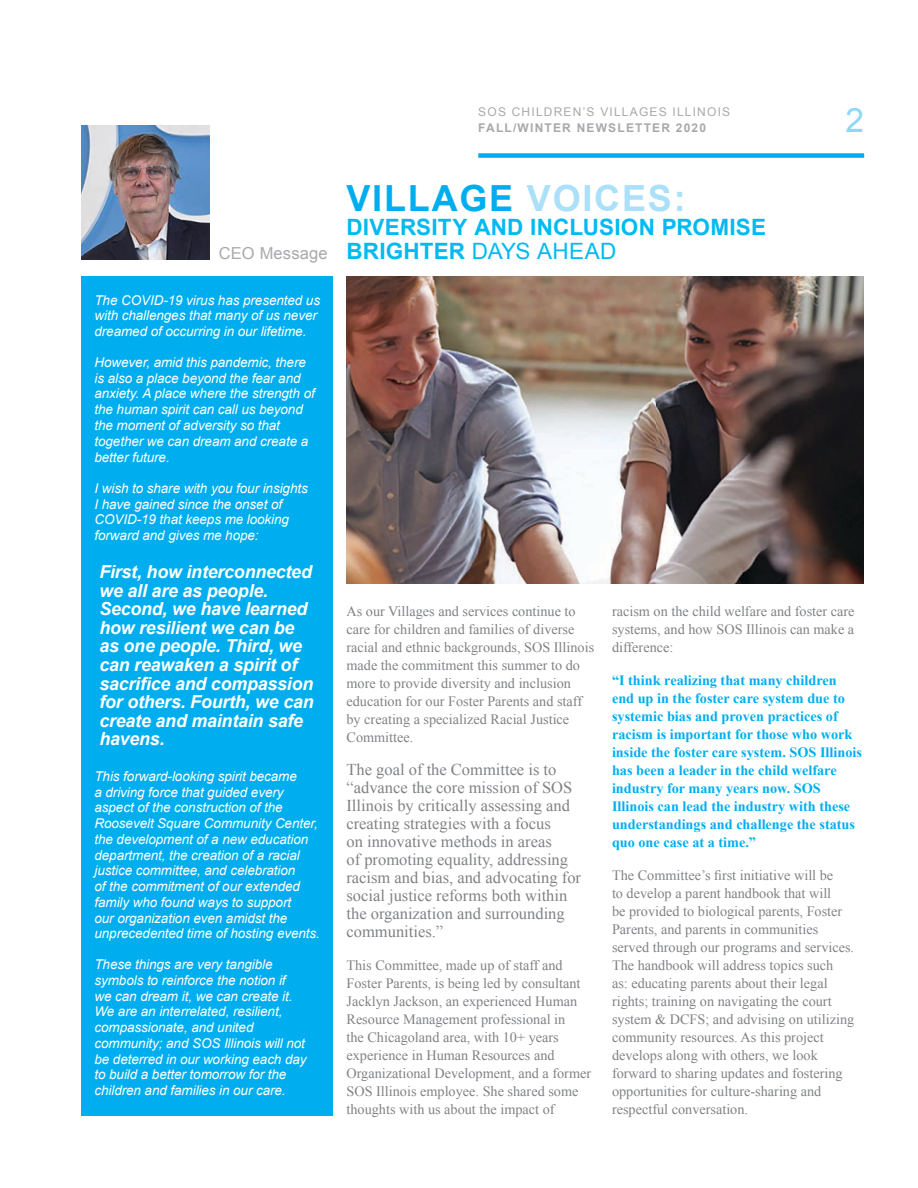
<style>
.page{position:relative;width:918px;height:1188px;background:#fff}
.page>*{position:absolute;margin:0;border:0;box-sizing:border-box;transform-origin:0 0}
.t1{font:700 36px "Arial";letter-spacing:.05em;color:#00aeef}
.t2{font:33.45px "Arial";color:#8dd7f7}
.t3{font:700 22.5px/24px "Arial";letter-spacing:.01em;color:#00baf1}
.t4{font:italic 700 18px/18.6px "Arial";letter-spacing:-.01em;color:#fff}
.t5{font:16.5px/18px "Times New Roman";color:#808285}
.t6{font:16.5px "Arial";letter-spacing:.01em;color:#a8a9ad}
.t7{font:14.25px/18px "Times New Roman";color:#808285}
.t8{font:700 14.25px/18px "Times New Roman";color:#00aeef}
.t9{font:italic 13.5px/15.8px "Arial";letter-spacing:-.005em;color:#fff}
.t10{font:12px "Arial";letter-spacing:.1em;color:#a8a9ad}
.t11{font:700 12px "Arial";letter-spacing:.1em;color:#a8a9ad}
.s1{color:#aae0f9}
.s2{font-weight:400}
</style>
<div class="page">
<div style="left:478px;top:153px;width:386px;height:5px;background:#00aeef"></div>
<img style="left:347px;top:276px;width:517px;height:307px">
<img style="left:81px;top:125px;width:128px;height:134px">
<div style="left:81px;top:276px;width:252px;height:840px;background:#00aeef"></div>
<p class="t10" style="left:478px;top:104px;width:253px">SOS CHILDREN’S VILLAGES ILLINOIS</p>
<p class="t11" style="left:478px;top:120px;width:229px">FALL/WINTER NEWSLETTER 2020</p>
<h2 class="t2" style="left:845px;top:99px;width:20px">2</h2>
<p class="t6" style="left:219px;top:242px;width:110px">CEO Message</p>
<p class="t9" style="left:94px;top:292px;width:227px">The COVID-19 virus has presented us with challenges that many of us never dreamed of occurring in our lifetime.</p>
<p class="t9" style="left:94px;top:354px;width:222px">However, amid this pandemic, there is also a place beyond the fear and anxiety. A place where the strength of the human spirit can call us beyond the moment of adversity so that together we can dream and create a better future.</p>
<p class="t9" style="left:94px;top:480px;width:215px">I wish to share with you four insights<br>I have gained since the onset of<br>COVID-19 that keeps me looking forward and gives me hope:</p>
<p class="t4" style="left:99px;top:563px;width:216px">First, how interconnected we all are as people.<br>Second, we have learned how resilient we can be as one people. Third, we can reawaken a spirit of sacrifice and compassion for others. Fourth, we can create and maintain safe havens.</p>
<p class="t9" style="left:94px;top:768px;width:227px">This forward-looking spirit became<br>a driving force that guided every aspect of the construction of the Roosevelt Square Community Center, the development of a new education department, the creation of a racial justice committee, and celebration<br>of the commitment of our extended family who found ways to support<br>our organization even amidst the unprecedented time of hosting events.</p>
<p class="t9" style="left:94px;top:957px;width:214px">These things are very tangible symbols to reinforce the notion if<br>we can dream it, we can create it.<br>We are an interrelated, resilient, compassionate, and united community; and SOS Illinois will not be deterred in our working each day to build a better tomorrow for the children and families in our care.</p>
<h1 class="t1" style="left:346px;top:175px;width:337px">VILLAGE <span class="s1">VOICES:</span></h1>
<h3 class="t3" style="left:346px;top:216px;width:421px">DIVERSITY AND INCLUSION PROMISE<br>BRIGHTER <span class="s2">DAYS AHEAD</span></h3>
<p class="t7" style="left:346px;top:602px;width:249px">As our Villages and services continue to care for children and families of diverse racial and ethnic backgrounds, SOS Illinois made the commitment this summer to do more to provide diversity and inclusion education for our Foster Parents and staff by creating a specialized Racial Justice Committee.</p>
<p class="t5" style="left:346px;top:761px;width:236px">The goal of the Committee is to “advance the core mission of SOS<br>Illinois by critically assessing and creating strategies with a focus<br>on innovative methods in areas<br>of promoting equality, addressing racism and bias, and advocating for social justice reforms both within the organization and surrounding communities.”</p>
<p class="t7" style="left:347px;top:956px;width:246px">This Committee, made up of staff and Foster Parents, is being led by consultant Jacklyn Jackson, an experienced Human Resource Management professional in<br>the Chicagoland area, with 10+ years experience in Human Resources and Organizational Development, and a former SOS Illinois employee. She shared some thoughts with us about the impact of</p>
<p class="t7" style="left:612px;top:602px;width:244px;text-align:justify">racism on the child welfare and foster care systems, and how SOS Illinois can make a difference:</p>
<p class="t8" style="left:612px;top:671px;width:252px">“I think realizing that many children end up in the foster care system due to systemic bias and proven practices of racism is important for those who work inside the foster care system. SOS Illinois has been a leader in the child welfare industry for many years now. SOS Illinois can lead the industry with these understandings and challenge the status quo one case at a time.”</p>
<p class="t7" style="left:612px;top:866px;width:244px">The Committee’s first initiative will be<br>to develop a parent handbook that will<br>be provided to biological parents, Foster Parents, and parents in communities served through our programs and services.<br>The handbook will address topics such<br>as: educating parents about their legal rights; training on navigating the court system &amp; DCFS; and advising on utilizing community resources. As this project develops along with others, we look forward to sharing updates and fostering opportunities for culture-sharing and respectful conversation.</p>
</div>
